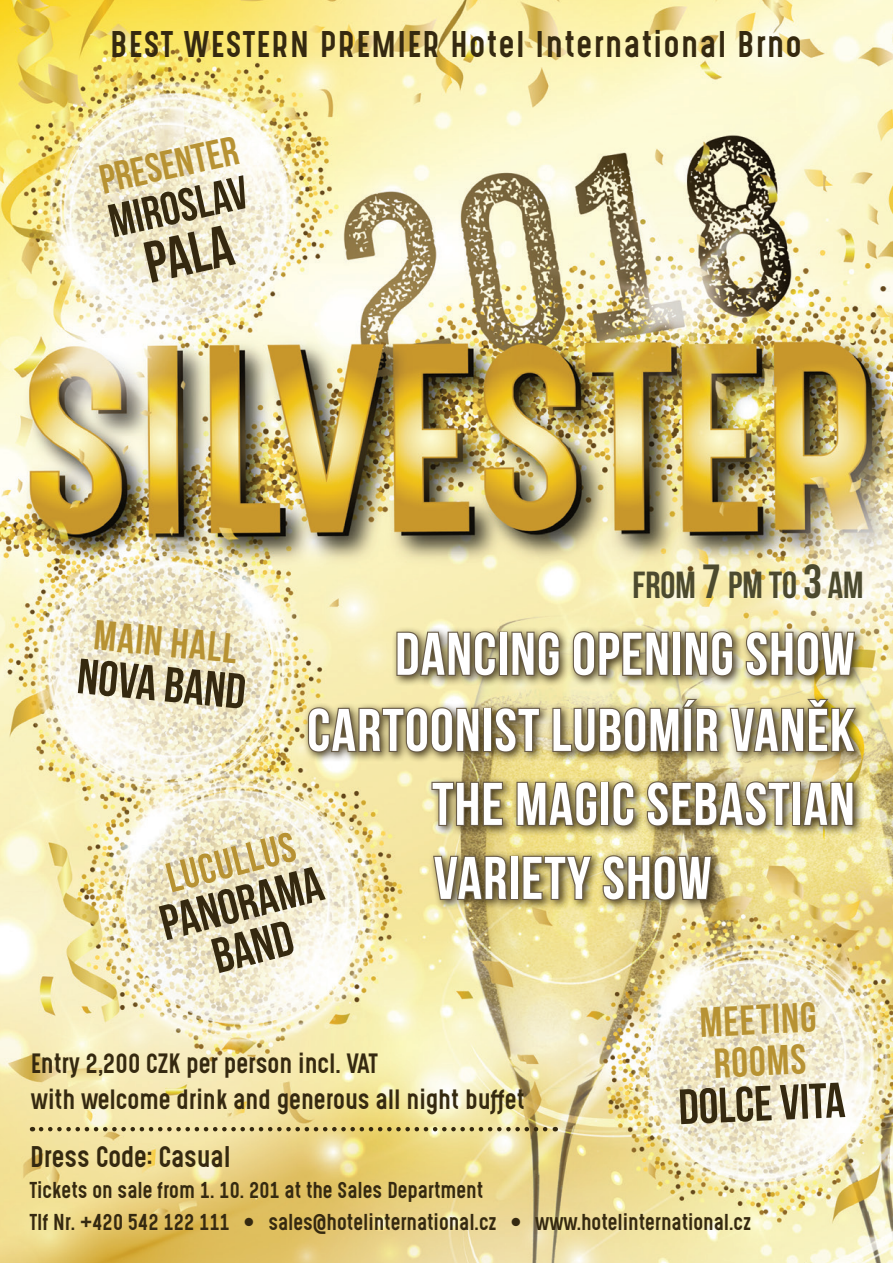
<style>
.page{position:relative;width:893px;height:1263px;background:#fff}
.page>*{position:absolute;margin:0;border:0;box-sizing:border-box;transform-origin:0 0}
.Styl_odstavce1{font:700 60px "Bebas Neue";letter-spacing:.02em;color:#fff}
.t1{font:700 58.35px "Bebas Neue";color:#352910}
.t2{font:700 49.5px/45px "Bebas Neue";color:#352910;text-align:center}
.t3{font:700 46.65px "Bebas Neue";color:#352910}
.t4{font:700 41.85px "Bebas Neue";color:#b79233}
.t5{font:700 40.8px "Bebas Neue";color:#b79233}
.t6{font:700 37.65px "Bebas Neue";color:#4c4a2f}
.t7{font:31.5px "Gotcha Gothic";letter-spacing:.05em;color:#352910}
.t8{font:25.35px "Gotcha Gothic";color:#352910}
.t9{font:23.7px "Gotcha Gothic";color:#352910}
.t10{font:19.5px "Gotcha Gothic";color:#352910}
.s1{font-size:47.85px}
</style>
<div class="page">
<img style="left:0;top:0;width:893px;height:1263px">
<div style="left:429px;top:850px;width:293px;height:62px;background:#352910;opacity:.92"></div>
<svg style="left:432px;top:854px;width:77px;height:53px;background:#82744d"></svg>
<div style="left:510px;top:856px;width:9px;height:44px;border:2px solid #6a5d49"></div>
<svg style="left:521px;top:855px;width:72px;height:46px;background:#8f8152"></svg>
<svg style="left:601px;top:854px;width:112px;height:59px;background:#897c54"></svg>
<div style="left:392px;top:626px;width:473px;height:61px;background:#352910;opacity:.92"></div>
<svg style="left:395px;top:627px;width:102px;height:50px;background:#877c5c"></svg>
<div style="left:499px;top:632px;width:9px;height:44px;border:2px solid #6a5d49"></div>
<svg style="left:510px;top:627px;width:51px;height:50px;background:#7f7452"></svg>
<svg style="left:572px;top:627px;width:98px;height:50px;background:#877d5a"></svg>
<div style="left:672px;top:632px;width:9px;height:44px;border:2px solid #6a5d49"></div>
<svg style="left:684px;top:627px;width:50px;height:50px;background:#807558"></svg>
<svg style="left:745px;top:630px;width:111px;height:59px;background:#908561"></svg>
<div style="left:427px;top:776px;width:438px;height:62px;background:#352910;opacity:.92"></div>
<svg style="left:430px;top:781px;width:74px;height:46px;background:#837650"></svg>
<svg style="left:515px;top:765px;width:83px;height:63px;background:#978957"></svg>
<div style="left:600px;top:782px;width:9px;height:44px;border:2px solid #6a5d49"></div>
<svg style="left:611px;top:780px;width:24px;height:48px"></svg>
<svg style="left:646px;top:780px;width:145px;height:48px;background:#7f724f"></svg>
<div style="left:792px;top:782px;width:9px;height:44px;border:2px solid #6a5d49"></div>
<svg style="left:801px;top:777px;width:54px;height:51px;background:#82754f"></svg>
<div style="left:303px;top:694px;width:563px;height:70px;background:#352910;opacity:.92"></div>
<svg style="left:307px;top:703px;width:173px;height:51px;background:#897d5a"></svg>
<div style="left:483px;top:708px;width:9px;height:44px;border:2px solid #6a5d49"></div>
<svg style="left:493px;top:706px;width:48px;height:48px;background:#837651"></svg>
<svg style="left:551px;top:691px;width:169px;height:63px;background:#968b65"></svg>
<svg style="left:728px;top:697px;width:130px;height:62px;background:#978b61"></svg>
<svg style="left:41px;top:1127px;width:515px;height:4px;background:#a39561"></svg>
<p class="t7" style="left:110px;top:20px;width:693px">BEST WESTERN PREMIER Hotel International Brno</p>
<p class="t5" style="left:96px;top:159px;width:142px;rotate:-13deg">PRESENTER</p>
<p class="t3" style="left:104px;top:196px;width:143px;rotate:-12deg">MIROSLAV</p>
<p class="t1" style="left:138px;top:233px;width:90px;rotate:-13deg">PALA</p>
<p class="t4" style="left:97px;top:611px;width:145px;rotate:6deg">MAIN HALL</p>
<p class="t2" style="left:79px;top:653px;width:170px;rotate:5deg">NOVA BAND</p>
<p class="t6" style="left:632px;top:564px;width:233px">FROM <span class="s1">7</span> PM TO <span class="s1">3</span> AM</p>
<p class="Styl_odstavce1" style="left:395px;top:621px;width:461px">DANCING OPENING SHOW</p>
<p class="Styl_odstavce1" style="left:307px;top:697px;width:549px">CARTOONIST LUBOMÍR VANĚK</p>
<p class="Styl_odstavce1" style="left:432px;top:771px;width:424px">THE MAGIC SEBASTIAN</p>
<p class="t4" style="left:161px;top:857px;width:133px;rotate:-15deg">LUCULLUS</p>
<p class="t2" style="left:156px;top:901px;width:168px;rotate:-14deg">PANORAMA<br>BAND</p>
<p class="Styl_odstavce1" style="left:434px;top:845px;width:279px">VARIETY SHOW</p>
<p class="t9" style="left:31px;top:1045px;width:348px">Entry 2,200 CZK per person incl. VAT</p>
<p class="t9" style="left:31px;top:1081px;width:495px">with welcome drink and generous all night buffet</p>
<p class="t8" style="left:30px;top:1137px;width:202px">Dress Code: Casual</p>
<p class="t4" style="left:699px;top:999px;width:118px;rotate:-2deg">MEETING</p>
<p class="t4" style="left:713px;top:1040px;width:94px;rotate:-2deg">ROOMS</p>
<p class="t2" style="left:678px;top:1083px;width:168px;rotate:-2deg">DOLCE VITA</p>
<p class="t10" style="left:30px;top:1175px;width:455px">Tickets on sale from 1. 10. 201 at the Sales Department</p>
<p class="t10" style="left:30px;top:1207px;width:723px">Tlf Nr. +420 542 122 111 • sales@hotelinternational.cz • www.hotelinternational.cz</p>
</div>
